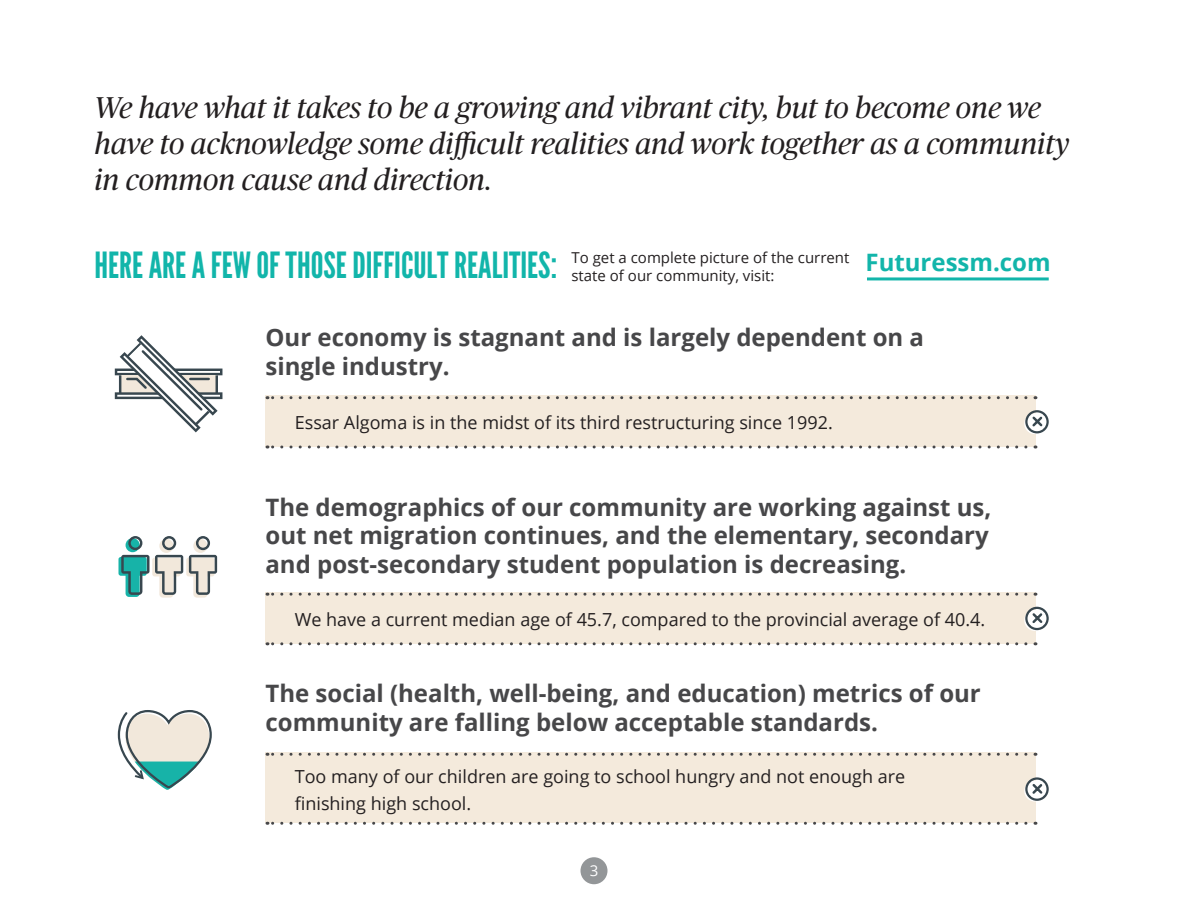
<style>
.page{position:relative;width:1188px;height:918px;background:#fff}
.page>*{position:absolute;margin:0;border:0;box-sizing:border-box;transform-origin:0 0}
.t1{font:36px "League Gothic";color:#12b5aa}
.t2{font:italic 30px/36px "Publico";color:#231f20}
.t3{font:700 24px/28.8px "Open Sans";color:#474749}
.t4{font:700 24px "Open Sans";color:#12b5aa}
.t5{font:18px/27px "Open Sans";color:#231f20}
.t6{font:15px "Open Sans";color:#231f20}
.t7{font:15px "Open Sans";color:#fff}
</style>
<div class="page">
<div style="left:580px;top:857px;width:28px;height:27px;background:#939698;border-radius:50%"></div>
<div style="left:266px;top:396px;width:770px;height:51px;background:#f4eadc"></div>
<svg style="left:267px;top:396px;width:759px;height:3px"></svg>
<svg style="left:267px;top:446px;width:759px;height:2px"></svg>
<svg style="left:1024px;top:413px;width:21px;height:21px"></svg>
<svg style="left:1025px;top:410px;width:24px;height:23px"></svg>
<svg style="left:115px;top:335px;width:107px;height:97px"></svg>
<div style="left:266px;top:592px;width:770px;height:52px;background:#f4eadc"></div>
<svg style="left:267px;top:593px;width:759px;height:3px"></svg>
<svg style="left:267px;top:642px;width:759px;height:3px"></svg>
<svg style="left:1024px;top:610px;width:21px;height:21px"></svg>
<svg style="left:1025px;top:607px;width:24px;height:23px"></svg>
<svg style="left:118px;top:536px;width:99px;height:62px"></svg>
<div style="left:266px;top:752px;width:770px;height:71px;background:#f4eadc"></div>
<svg style="left:267px;top:753px;width:759px;height:3px"></svg>
<svg style="left:267px;top:822px;width:759px;height:3px"></svg>
<svg style="left:1025px;top:777px;width:24px;height:24px"></svg>
<svg style="left:117px;top:710px;width:95px;height:80px"></svg>
<hr style="left:867px;top:277px;width:182px;height:3px;background:#12b5aa">
<p class="t2" style="left:94px;top:90px;width:976px">We have what it takes to be a growing and vibrant city, but to become one we have to acknowledge some difficult realities and work together as a community in common cause and direction.</p>
<p class="t1" style="left:94px;top:244px;width:464px">HERE ARE A FEW OF THOSE DIFFICULT REALITIES:</p>
<p class="t6" style="left:572px;top:247px;width:279px">To get a complete picture of the current</p>
<p class="t6" style="left:572px;top:265px;width:205px">state of our community, visit:</p>
<p class="t4" style="left:866px;top:246px;width:187px">Futuressm.com</p>
<p class="t3" style="left:266px;top:323px;width:660px">Our economy is stagnant and is largely dependent on a single industry.</p>
<p class="t5" style="left:295px;top:409px;width:540px">Essar Algoma is in the midst of its third restructuring since 1992.</p>
<p class="t3" style="left:266px;top:492px;width:728px;text-align:justify">The demographics of our community are working against us, out net migration continues, and the elementary, secondary and post-secondary student population is decreasing.</p>
<p class="t5" style="left:295px;top:605px;width:692px">We have a current median age of 45.7, compared to the provincial average of 40.4.</p>
<p class="t3" style="left:266px;top:679px;width:717px">The social (health, well-being, and education) metrics of our community are falling below acceptable standards.</p>
<p class="t5" style="left:295px;top:762px;width:612px">Too many of our children are going to school hungry and not enough are finishing high school.</p>
<p class="t7" style="left:590px;top:861px;width:10px">3</p>
</div>
